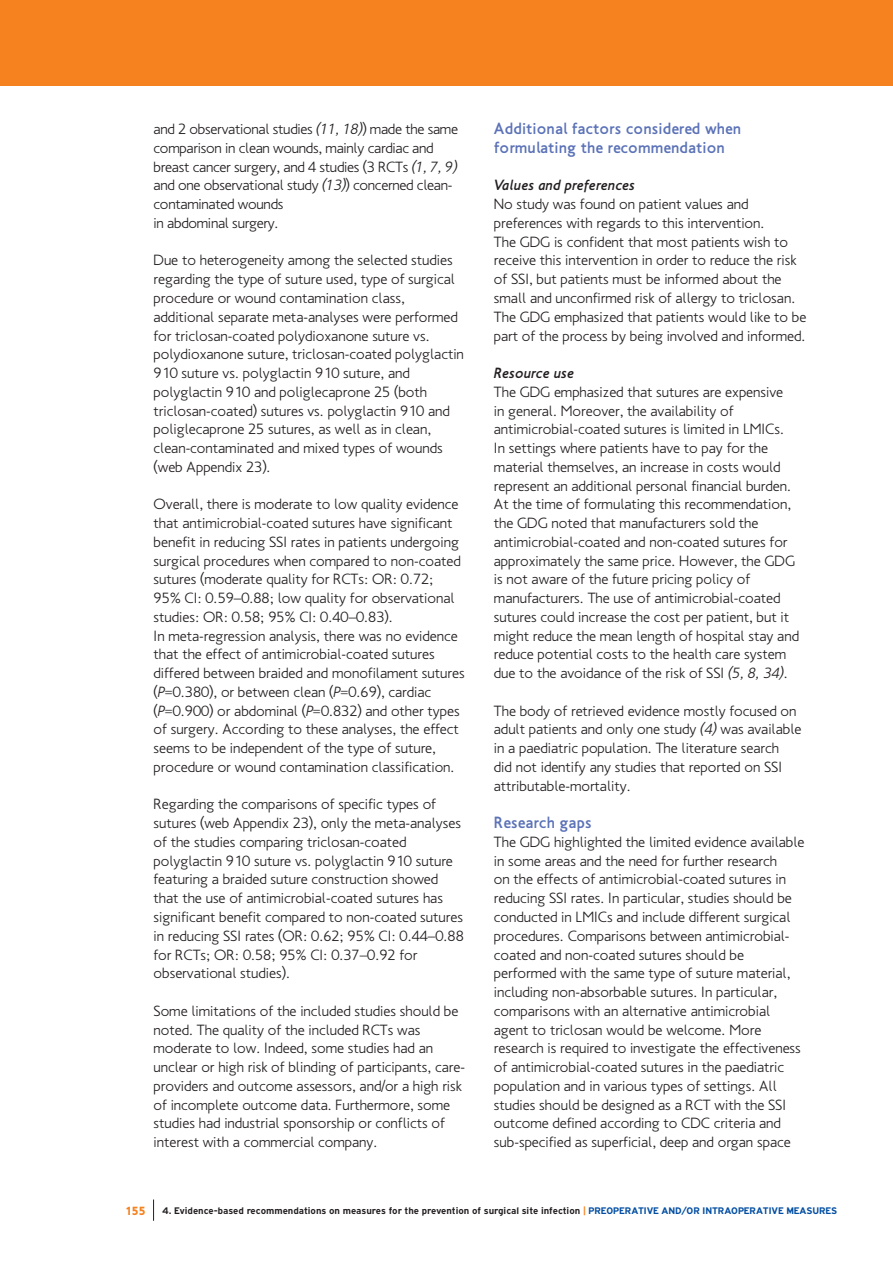
<style>
.page{position:relative;width:893px;height:1262px;background:#fff}
.page>*{position:absolute;margin:0;border:0;box-sizing:border-box;transform-origin:0 0}
.t1{font:500 16.5px/18.8px "PF Transport";letter-spacing:.005em;color:#5b72b7}
.t2{font:300 15px/18.8px "PF Transport";color:#231f20}
.t3{font:italic 500 15px "PF Transport";color:#231f20}
.t4{font:900 12px "PF Transport";color:#f5821f}
.t5{font:700 10.2px "PF Highway Gothic";color:#231f20}
.s1{font-style:italic}
.s2{color:#f5821f}
.s3{color:#034ea2}
</style>
<div class="page">
<div style="left:0;top:0;width:892px;height:85px;background:#f5821f"></div>
<svg style="left:153px;top:1199px;width:1px;height:21px"></svg>
<p class="t2" style="left:153px;top:121px;width:306px">and 2 observational studies <span class="s1">(11, 18)</span>) made the same comparison in clean wounds, mainly cardiac and breast cancer surgery, and 4 studies (3 RCTs <span class="s1">(1, 7, 9) </span>and one observational study <span class="s1">(13)</span>) concerned clean&shy;contaminated wounds<br>in abdominal surgery.</p>
<p class="t2" style="left:153px;top:252px;width:312px">Due to heterogeneity among the selected studies regarding the type of suture used, type of surgical procedure or wound contamination class, additional separate meta-analyses were performed for triclosan-coated polydioxanone suture vs. polydioxanone suture, triclosan-coated polyglactin 910 suture vs. polyglactin 910 suture, and polyglactin 910 and poliglecaprone 25 (both triclosan-coated) sutures vs. polyglactin 910 and poliglecaprone 25 sutures, as well as in clean, clean-contaminated and mixed types of wounds (web Appendix 23).</p>
<p class="t2" style="left:153px;top:496px;width:312px">Overall, there is moderate to low quality evidence that antimicrobial-coated sutures have significant benefit in reducing SSI rates in patients undergoing surgical procedures when compared to non-coated sutures (moderate quality for RCTs: OR: 0.72;<br>95% CI: 0.59–0.88; low quality for observational studies: OR: 0.58; 95% CI: 0.40–0.83).<br>In meta-regression analysis, there was no evidence that the effect of antimicrobial-coated sutures differed between braided and monofilament sutures (<span class="s1">P</span>=0.380), or between clean (<span class="s1">P</span>=0.69), cardiac (<span class="s1">P</span>=0.900) or abdominal (<span class="s1">P</span>=0.832) and other types of surgery. According to these analyses, the effect seems to be independent of the type of suture, procedure or wound contamination classification.</p>
<p class="t2" style="left:153px;top:796px;width:312px">Regarding the comparisons of specific types of sutures (web Appendix 23), only the meta-analyses of the studies comparing triclosan-coated polyglactin 910 suture vs. polyglactin 910 suture featuring a braided suture construction showed that the use of antimicrobial-coated sutures has significant benefit compared to non-coated sutures in reducing SSI rates (OR: 0.62; 95% CI: 0.44–0.88 for RCTs; OR: 0.58; 95% CI: 0.37–0.92 for observational studies).</p>
<p class="t2" style="left:153px;top:1002px;width:313px">Some limitations of the included studies should be noted. The quality of the included RCTs was moderate to low. Indeed, some studies had an unclear or high risk of blinding of participants, care&shy;providers and outcome assessors, and/or a high risk of incomplete outcome data. Furthermore, some studies had industrial sponsorship or conflicts of interest with a commercial company.</p>
<p class="t1" style="left:494px;top:121px;width:249px">Additional factors considered when formulating the recommendation</p>
<p class="t3" style="left:494px;top:180px;width:143px">Values and preferences</p>
<p class="t2" style="left:494px;top:196px;width:314px">No study was found on patient values and preferences with regards to this intervention.<br>The GDG is confident that most patients wish to receive this intervention in order to reduce the risk of SSI, but patients must be informed about the small and unconfirmed risk of allergy to triclosan.<br>The GDG emphasized that patients would like to be part of the process by being involved and informed.</p>
<p class="t3" style="left:494px;top:367px;width:82px">Resource use</p>
<p class="t2" style="left:494px;top:384px;width:306px">The GDG emphasized that sutures are expensive<br>in general. Moreover, the availability of antimicrobial-coated sutures is limited in LMICs.<br>In settings where patients have to pay for the material themselves, an increase in costs would represent an additional personal financial burden.<br>At the time of formulating this recommendation, the GDG noted that manufacturers sold the antimicrobial-coated and non-coated sutures for approximately the same price. However, the GDG is not aware of the future pricing policy of manufacturers. The use of antimicrobial-coated sutures could increase the cost per patient, but it might reduce the mean length of hospital stay and reduce potential costs to the health care system due to the avoidance of the risk of SSI <span class="s1">(5, 8, 34)</span>.</p>
<p class="t2" style="left:494px;top:702px;width:309px">The body of retrieved evidence mostly focused on adult patients and only one study <span class="s1">(4)</span> was available in a paediatric population. The literature search<br>did not identify any studies that reported on SSI attributable-mortality.</p>
<p class="t1" style="left:494px;top:814px;width:99px">Research gaps</p>
<p class="t2" style="left:494px;top:834px;width:312px">The GDG highlighted the limited evidence available in some areas and the need for further research<br>on the effects of antimicrobial-coated sutures in reducing SSI rates. In particular, studies should be conducted in LMICs and include different surgical procedures. Comparisons between antimicrobial&shy;coated and non-coated sutures should be performed with the same type of suture material, including non-absorbable sutures. In particular, comparisons with an alternative antimicrobial agent to triclosan would be welcome. More research is required to investigate the effectiveness of antimicrobial-coated sutures in the paediatric population and in various types of settings. All studies should be designed as a RCT with the SSI outcome defined according to CDC criteria and sub-specified as superficial, deep and organ space</p>
<p class="t4" style="left:125px;top:1206px;width:22px">155</p>
<p class="t5" style="left:162px;top:1207px;width:676px">4. Evidence-based recommendations on measures for the prevention of surgical site infection <span class="s2">|</span> <span class="s3">PREOPERATIVE AND/OR INTRAOPERATIVE MEASURES</span></p>
</div>
